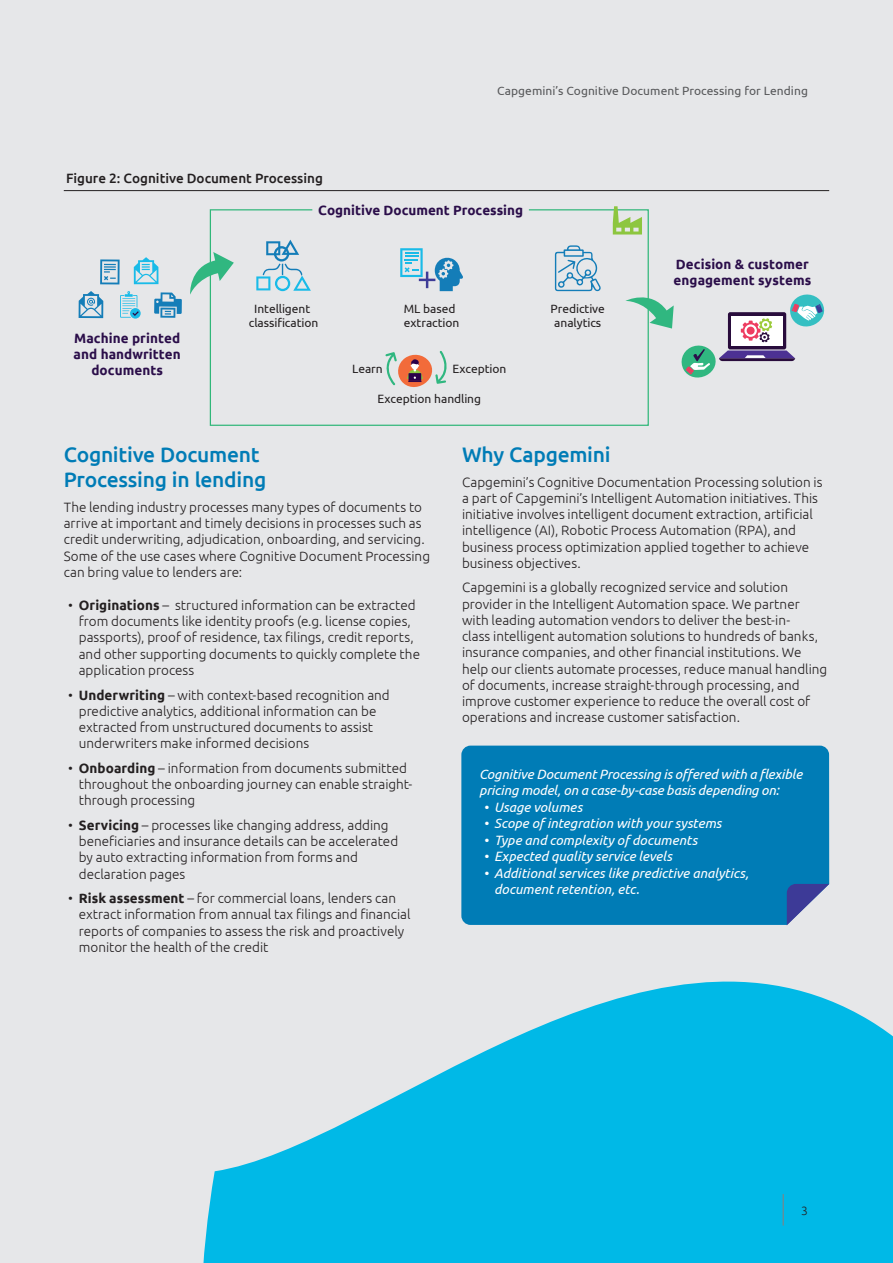
<style>
.page{position:relative;width:893px;height:1263px;background:#e6e7e9}
.page>*{position:absolute;margin:0;border:0;box-sizing:border-box;transform-origin:0 0}
.t1{font:500 21px/25.2px "Ubuntu";letter-spacing:-.015em;color:#007cb6}
.t2{font:300 13.5px/16.2px "Ubuntu";color:#231f20}
.t3{font:italic 13.5px/16.5px "Ubuntu";color:#fff}
.t4{font:700 13.5px/16.2px "Ubuntu";letter-spacing:.005em;color:#2b0e4a;text-align:center}
.t5{font:500 13.5px "Ubuntu";color:#231f20}
.t6{font:12px/14.4px "Ubuntu";color:#231f20;text-align:center}
.t7{font:12px "Ubuntu";letter-spacing:.005em;color:#57585a}
.t8{font:300 12px "Ubuntu";color:#231f20}
.s1{font-weight:700}
</style>
<div class="page">
<svg style="left:203px;top:981px;width:690px;height:282px;fill:#00b9e7"></svg>
<hr style="left:783px;top:1194px;width:1px;height:31px;background:#808285">
<div style="left:461px;top:746px;width:368px;height:179px;background:#007cb6"></div>
<svg style="left:787px;top:884px;width:42px;height:41px"></svg>
<hr style="left:64px;top:190px;width:765px;height:1px;background:#231f20">
<svg style="left:209px;top:209px;width:440px;height:217px"></svg>
<svg style="left:613px;top:206px;width:29px;height:28px"></svg>
<svg style="left:256px;top:240px;width:55px;height:51px"></svg>
<svg style="left:400px;top:248px;width:64px;height:43px"></svg>
<svg style="left:555px;top:245px;width:46px;height:47px"></svg>
<svg style="left:385px;top:351px;width:62px;height:38px"></svg>
<svg style="left:190px;top:252px;width:44px;height:43px"></svg>
<svg style="left:100px;top:259px;width:20px;height:25px"></svg>
<svg style="left:79px;top:291px;width:24px;height:27px"></svg>
<svg style="left:134px;top:257px;width:24px;height:27px"></svg>
<svg style="left:154px;top:292px;width:28px;height:26px"></svg>
<svg style="left:130px;top:308px;width:11px;height:11px"></svg>
<svg style="left:120px;top:291px;width:19px;height:27px"></svg>
<svg style="left:625px;top:288px;width:200px;height:92px"></svg>
<p class="t7" style="left:497px;top:84px;width:312px">Capgemini’s Cognitive Document Processing for Lending</p>
<p class="t7" style="left:660px;top:84px;width:149px">World FinTech Report 2019</p>
<p class="t5" style="left:66px;top:169px;width:258px">Figure 2: Cognitive Document Processing</p>
<p class="t4" style="left:318px;top:202px;width:206px">Cognitive Document Processing</p>
<p class="t4" style="left:74px;top:329px;width:109px">Machine printed and handwritten documents</p>
<p class="t6" style="left:249px;top:301px;width:71px">Intelligent classification</p>
<p class="t6" style="left:404px;top:301px;width:57px;text-align:left">ML based extraction</p>
<p class="t6" style="left:551px;top:301px;width:56px">Predictive analytics</p>
<p class="t6" style="left:352px;top:361px;width:32px">Learn</p>
<p class="t6" style="left:453px;top:361px;width:55px">Exception</p>
<p class="t6" style="left:378px;top:391px;width:105px">Exception handling</p>
<p class="t4" style="left:674px;top:256px;width:139px;text-align:left">Decision &amp; customer engagement systems</p>
<h1 class="t1" style="left:64px;top:441px;width:204px">Cognitive Document<br>Processing in lending</h1>
<p class="t2" style="left:64px;top:499px;width:368px">The lending industry processes many types of documents to arrive at important and timely decisions in processes such as credit underwriting, adjudication, onboarding, and servicing.<br>Some of the use cases where Cognitive Document Processing can bring value to lenders are:</p>
<p class="t2" style="left:79px;top:597px;width:343px;text-indent:-11px">• <span class="s1">Originations</span> – structured information can be extracted from documents like identity proofs (e.g. license copies, passports), proof of residence, tax filings, credit reports, and other supporting documents to quickly complete the application process</p>
<p class="t2" style="left:79px;top:686px;width:313px;text-indent:-11px">• <span class="s1">Underwriting</span> – with context-based recognition and predictive analytics, additional information can be extracted from unstructured documents to assist underwriters make informed decisions</p>
<p class="t2" style="left:79px;top:759px;width:335px;text-indent:-11px">• <span class="s1">Onboarding</span> – information from documents submitted throughout the onboarding journey can enable straight&shy;through processing</p>
<p class="t2" style="left:79px;top:817px;width:321px;text-indent:-11px">• <span class="s1">Servicing</span> – processes like changing address, adding beneficiaries and insurance details can be accelerated by auto extracting information from forms and declaration pages</p>
<p class="t2" style="left:79px;top:890px;width:333px;text-indent:-11px">• <span class="s1">Risk assessment</span> – for commercial loans, lenders can extract information from annual tax filings and financial reports of companies to assess the risk and proactively monitor the health of the credit</p>
<h1 class="t1" style="left:462px;top:441px;width:150px">Why Capgemini</h1>
<p class="t2" style="left:462px;top:473px;width:362px">Capgemini’s Cognitive Documentation Processing solution is a part of Capgemini’s Intelligent Automation initiatives. This initiative involves intelligent document extraction, artificial intelligence (AI), Robotic Process Automation (RPA), and business process optimization applied together to achieve business objectives.</p>
<p class="t2" style="left:462px;top:579px;width:367px">Capgemini is a globally recognized service and solution provider in the Intelligent Automation space. We partner with leading automation vendors to deliver the best-in-<br>class intelligent automation solutions to hundreds of banks, insurance companies, and other financial institutions. We help our clients automate processes, reduce manual handling of documents, increase straight-through processing, and improve customer experience to reduce the overall cost of operations and increase customer satisfaction.</p>
<p class="t3" style="left:479px;top:765px;width:325px">Cognitive Document Processing is offered with a flexible pricing model, on a case-by-case basis depending on:</p>
<p class="t3" style="left:484px;top:798px;width:100px">• Usage volumes</p>
<p class="t3" style="left:484px;top:815px;width:239px">• Scope of integration with your systems</p>
<p class="t3" style="left:484px;top:831px;width:215px">• Type and complexity of documents</p>
<p class="t3" style="left:484px;top:848px;width:190px">• Expected quality service levels</p>
<p class="t3" style="left:494px;top:864px;width:256px;text-indent:-11px">• Additional services like predictive analytics, document retention, etc.</p>
<p class="t8" style="left:801px;top:1203px;width:8px">3</p>
</div>
